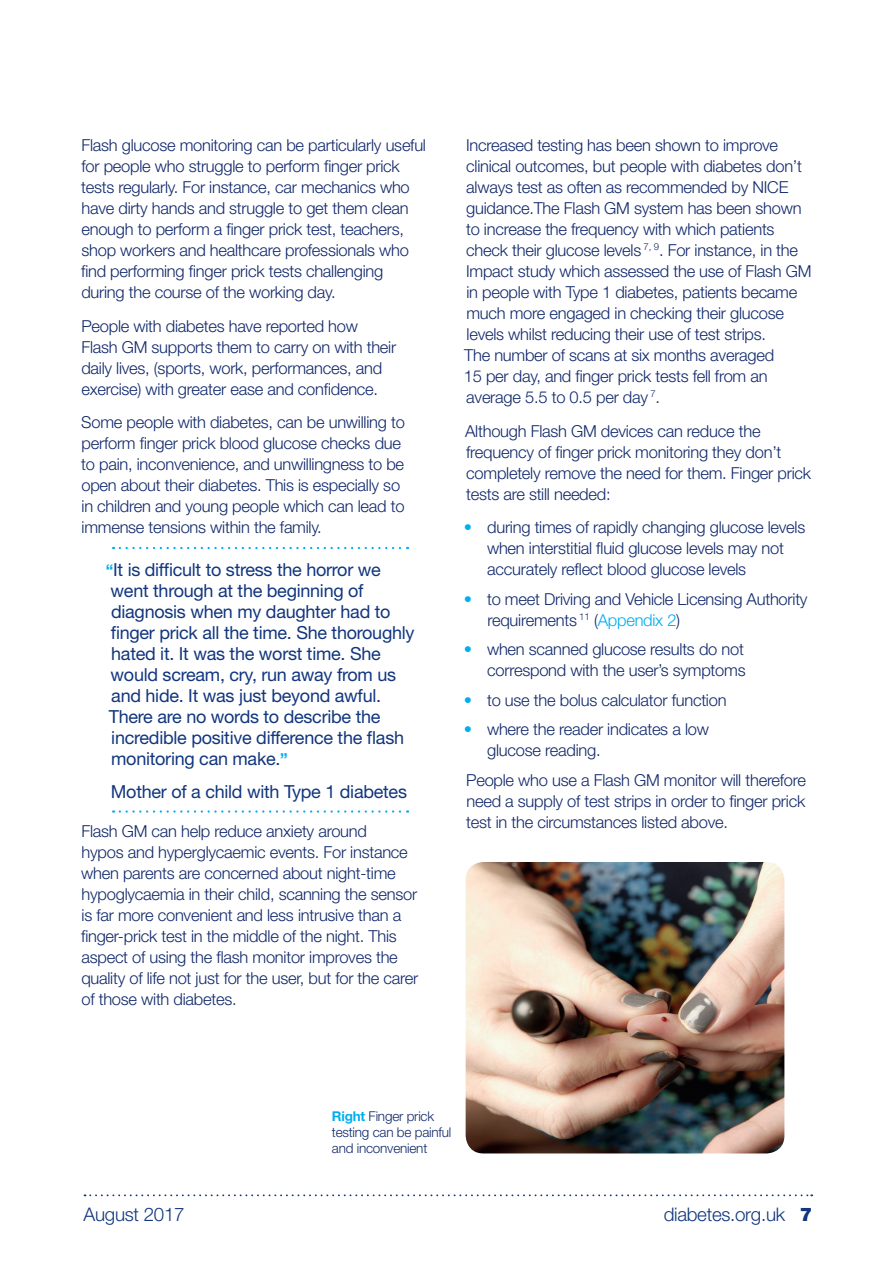
<style>
.page{position:relative;width:893px;height:1263px;background:#fff}
.page>*{position:absolute;margin:0;border:0;box-sizing:border-box;transform-origin:0 0}
.t1{font:300 18.75px "Helvetica Neue LT Std";letter-spacing:-.015em;color:#11367e}
.t2{font:18px/21px "Helvetica Neue LT Std";letter-spacing:-.015em;color:#11367e}
.Body{font:300 16.5px/21px "Helvetica Neue LT Std";letter-spacing:-.015em;color:#11296b}
.Body-2{font:300 13.5px/16.2px "Helvetica Neue LT Std";letter-spacing:-.015em;color:#11296b}
.s1{font-weight:700;font-size:16.5px;color:#00aeef}
.s2{font-weight:700;color:#00aeef}
.s3{color:#00aeef}
.s4{font-weight:900}
</style>
<div class="page">
<svg style="left:85px;top:1194px;width:727px;height:2px"></svg>
<svg style="left:120px;top:547px;width:288px;height:2px"></svg>
<svg style="left:120px;top:810px;width:288px;height:3px"></svg>
<img style="left:466px;top:862px;width:318px;height:291px">
<p class="Body" style="left:81px;top:134px;width:346px">Flash glucose monitoring can be particularly useful for people who struggle to perform finger prick tests regularly. For instance, car mechanics who have dirty hands and struggle to get them clean enough to perform a finger prick test, teachers, shop workers and healthcare professionals who find performing finger prick tests challenging during the course of the working day.</p>
<p class="Body" style="left:81px;top:315px;width:316px">People with diabetes have reported how Flash GM supports them to carry on with their daily lives, (sports, work, performances, and exercise) with greater ease and confidence.</p>
<p class="Body" style="left:81px;top:412px;width:325px">Some people with diabetes, can be unwilling to perform finger prick blood glucose checks due to pain, inconvenience, and unwillingness to be open about their diabetes. This is especially so in children and young people which can lead to immense tensions within the family.</p>
<p class="t2" style="left:106px;top:558px;width:310px"><span class="s1">“</span>It is difficult to stress the horror we went through at the beginning of diagnosis when my daughter had to finger prick all the time. She thoroughly hated it. It was the worst time. She would scream, cry, run away from us and hide. It was just beyond awful.<br>There are no words to describe the incredible positive difference the flash monitoring can make.<span class="s1">”</span></p>
<p class="t2" style="left:111px;top:781px;width:298px">Mother of a child with Type 1 diabetes</p>
<p class="Body" style="left:81px;top:820px;width:339px">Flash GM can help reduce anxiety around<br>hypos and hyperglycaemic events. For instance when parents are concerned about night-time hypoglycaemia in their child, scanning the sensor is far more convenient and less intrusive than a finger-prick test in the middle of the night. This aspect of using the flash monitor improves the quality of life not just for the user, but for the carer of those with diabetes.</p>
<p class="Body" style="left:464px;top:134px;width:349px">Increased testing has been shown to improve clinical outcomes, but people with diabetes don’t always test as often as recommended by NICE guidance.The Flash GM system has been shown to increase the frequency with which patients check their glucose levels <sup>7,</sup> <sup>9</sup>. For instance, in the Impact study which assessed the use of Flash GM in people with Type 1 diabetes, patients became much more engaged in checking their glucose levels whilst reducing their use of test strips.<br>The number of scans at six months averaged<br>15 per day, and finger prick tests fell from an average 5.5 to 0.5 per day <sup>7</sup>.</p>
<p class="Body" style="left:465px;top:420px;width:347px">Although Flash GM devices can reduce the frequency of finger prick monitoring they don’t completely remove the need for them. Finger prick tests are still needed:</p>
<p class="Body" style="left:487px;top:517px;width:320px;text-indent:-23px"><span class="s2">•</span> during times of rapidly changing glucose levels when interstitial fluid glucose levels may not accurately reflect blood glucose levels</p>
<p class="Body" style="left:487px;top:588px;width:322px;text-indent:-24px"><span class="s2">•</span> to meet Driving and Vehicle Licensing Authority requirements <sup>11</sup> (<span class="s3">Appendix 2</span>)</p>
<p class="Body" style="left:464px;top:639px;width:283px;text-align:right"><span class="s2">•</span> when scanned glucose results do not correspond with the user’s symptoms</p>
<p class="Body" style="left:464px;top:689px;width:264px"><span class="s2">•</span> to use the bolus calculator function</p>
<p class="Body" style="left:487px;top:719px;width:223px;text-indent:-23px"><span class="s2">•</span> where the reader indicates a low glucose reading.</p>
<p class="Body" style="left:466px;top:769px;width:342px;text-align:justify">People who use a Flash GM monitor will therefore need a supply of test strips in order to finger prick test in the circumstances listed above.</p>
<p class="Body-2" style="left:332px;top:1108px;width:121px"><span class="s2">Right</span> Finger prick testing can be painful and inconvenient</p>
<p class="t1" style="left:84px;top:1203px;width:103px">August 2017</p>
<p class="t1" style="left:664px;top:1203px;width:150px">diabetes.org.uk <span class="s4">7</span></p>
</div>
